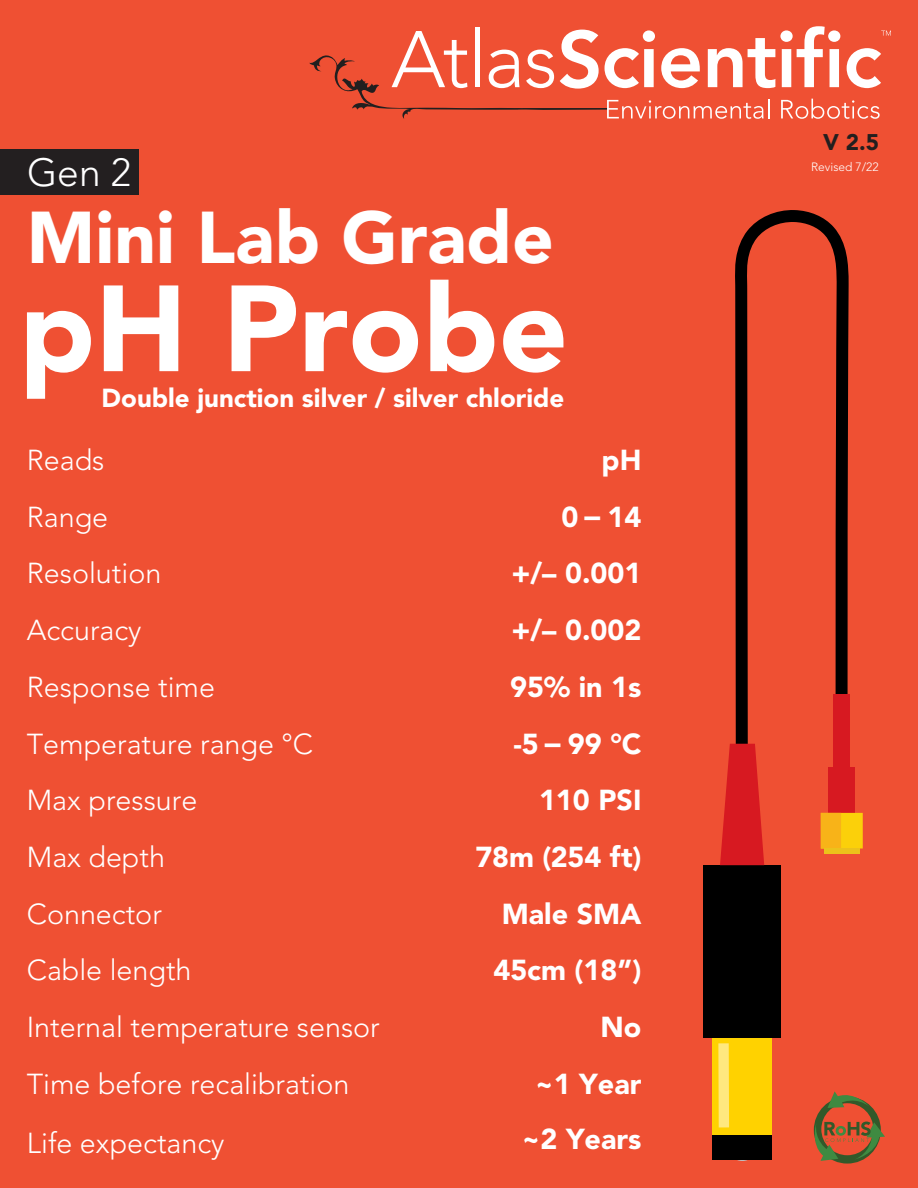
<style>
.page{position:relative;width:918px;height:1188px;background:#ef5033}
.page>*{position:absolute;margin:0;border:0;box-sizing:border-box;transform-origin:0 0}
.t1{font:900 59.1px "Avenir";color:#fff}
.t2{font:300 39px "Avenir";color:#fff}
.t3{font:900 35.4px "Avenir";color:#fff}
.t4{font:300 28.65px "Avenir";color:#fff}
.t5{font:900 13.95px "Avenir";color:#fff}
.t6{font:900 12.6px "Avenir";color:#fff}
.t7{font:300 12px "Avenir";color:#fff}
.t8{font:900 10.95px "Avenir";color:#221f1f}
</style>
<div class="page">
<svg style="left:813px;top:1091px;width:72px;height:73px"></svg>
<div style="left:0;top:149px;width:138px;height:46px;background:#231f20"></div>
<svg style="left:735px;top:210px;width:114px;height:538px"></svg>
<div style="left:834px;top:694px;width:16px;height:80px;background:#d71921"></div>
<div style="left:828px;top:768px;width:27px;height:46px;background:#d71921"></div>
<div style="left:821px;top:813px;width:42px;height:36px;background:#fbd00a"></div>
<div style="left:821px;top:813px;width:20px;height:36px;background:#f8b318"></div>
<div style="left:824px;top:849px;width:35px;height:5px;background:#ecc21b"></div>
<div style="left:712px;top:1037px;width:60px;height:99px;background:#ffd200"></div>
<div style="left:703px;top:865px;width:78px;height:172px;background:#000"></div>
<svg style="left:720px;top:744px;width:44px;height:121px"></svg>
<div style="left:718px;top:1043px;width:11px;height:84px;background:#ffe87f"></div>
<div style="left:712px;top:1136px;width:60px;height:24px;background:#000"></div>
<svg style="left:309px;top:26px;width:582px;height:93px"></svg>
<h2 class="t2" style="left:27px;top:156px;width:106px">Gen 2</h2>
<p class="t3" style="left:27px;top:230px;width:528px">Mini Lab Grade</p>
<h1 class="t1" style="left:19px;top:316px;width:551px">pH Probe</h1>
<p class="t6" style="left:102px;top:395px;width:464px">Double junction silver / silver chloride</p>
<p class="t4" style="left:27px;top:448px;width:79px">Reads</p>
<p class="t5" style="left:602px;top:457px;width:41px">pH</p>
<p class="t4" style="left:27px;top:505px;width:83px">Range</p>
<p class="t5" style="left:562px;top:514px;width:81px">0 − 14</p>
<p class="t4" style="left:27px;top:561px;width:136px">Resolution</p>
<p class="t5" style="left:511px;top:570px;width:132px">+/– 0.001</p>
<p class="t4" style="left:27px;top:618px;width:116px">Accuracy</p>
<p class="t5" style="left:511px;top:627px;width:132px">+/– 0.002</p>
<p class="t4" style="left:27px;top:675px;width:190px">Response time</p>
<p class="t5" style="left:510px;top:684px;width:133px">95% in 1s</p>
<p class="t4" style="left:27px;top:732px;width:288px">Temperature range °C</p>
<p class="t5" style="left:513px;top:741px;width:130px">-5 − 99 °C</p>
<p class="t4" style="left:27px;top:788px;width:172px">Max pressure</p>
<p class="t5" style="left:539px;top:797px;width:104px">110 PSI</p>
<p class="t4" style="left:27px;top:845px;width:140px">Max depth</p>
<p class="t5" style="left:476px;top:854px;width:167px">78m (254 ft)</p>
<p class="t4" style="left:27px;top:902px;width:137px">Connector</p>
<p class="t5" style="left:502px;top:911px;width:141px">Male SMA</p>
<p class="t4" style="left:27px;top:958px;width:166px">Cable length</p>
<p class="t5" style="left:493px;top:967px;width:150px">45cm (18”)</p>
<p class="t4" style="left:27px;top:1015px;width:355px">Internal temperature sensor</p>
<p class="t5" style="left:601px;top:1024px;width:42px">No</p>
<p class="t4" style="left:27px;top:1072px;width:324px">Time before recalibration</p>
<p class="t5" style="left:535px;top:1081px;width:108px">~1 Year</p>
<p class="t4" style="left:27px;top:1131px;width:199px">Life expectancy</p>
<p class="t5" style="left:521px;top:1136px;width:122px">~2 Years</p>
<p class="t8" style="left:823px;top:140px;width:57px">V 2.5</p>
<p class="t7" style="left:811px;top:162px;width:69px">Revised 7/22</p>
</div>
